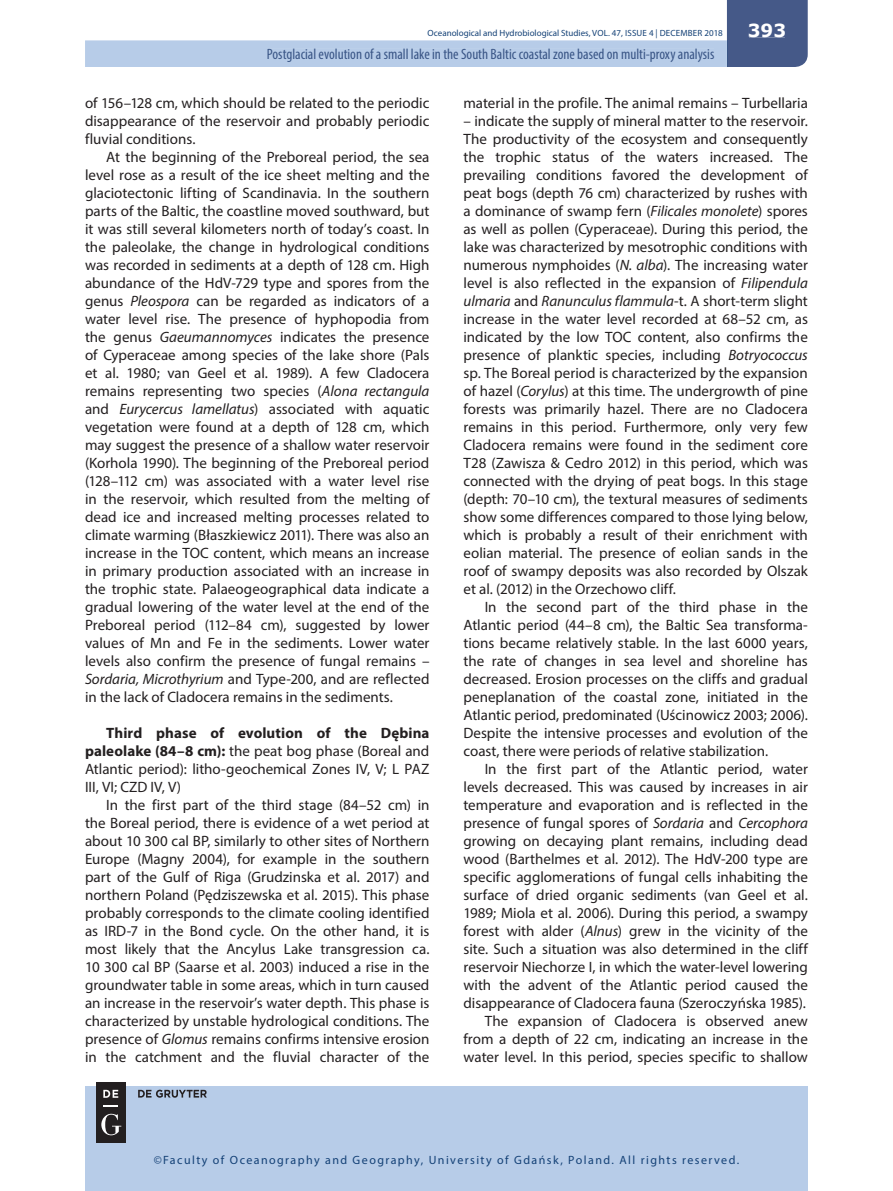
<style>
.page{position:relative;width:893px;height:1191px;background:#fff}
.page>*{position:absolute;margin:0;border:0;box-sizing:border-box;transform-origin:0 0}
.t1{font:700 18px "Verdana";color:#fff}
.t2{font:15px/18px "Myriad Pro";color:#231f20;text-align:justify}
.t3{font:condensed 15px "Myriad Pro";color:#395586}
.t4{font:12px "Myriad Pro";letter-spacing:.12em;color:#144176}
.t5{font:9px "Myriad Pro";color:#144176}
.s1{font-style:italic}
.s2{font-weight:700}
</style>
<div class="page">
<div style="left:85px;top:1086px;width:723px;height:105px;background:#b7cce8"></div>
<svg style="left:85px;top:0;width:723px;height:67px"></svg>
<div style="left:749px;top:24px;width:36px;height:13px;background:#455988"></div>
<div style="left:268px;top:49px;width:446px;height:14px;background:#b7cce8"></div>
<div style="left:96px;top:1081px;width:30px;height:61px;background:#231f20"></div>
<svg style="left:103px;top:1105px;width:15px;height:1px"></svg>
<svg style="left:103px;top:1089px;width:15px;height:8px"></svg>
<svg style="left:101px;top:1113px;width:20px;height:22px"></svg>
<svg style="left:138px;top:1089px;width:69px;height:8px"></svg>
<p class="t5" style="left:428px;top:28px;width:297px">Oceanological and Hydrobiological Studies, VOL. 47, ISSUE 4 | DECEMBER 2018</p>
<p class="t3" style="left:267px;top:45px;width:449px">Postglacial evolution of a small lake in the South Baltic coastal zone based on multi-proxy analysis</p>
<p class="t1" style="left:748px;top:18px;width:40px">393</p>
<p class="t2" style="left:85px;top:94px;width:346px">of 156–128 cm, which should be related to the periodic disappearance of the reservoir and probably periodic fluvial conditions.</p>
<p class="t2" style="left:85px;top:148px;width:346px;text-indent:21px">At the beginning of the Preboreal period, the sea level rose as a result of the ice sheet melting and the glaciotectonic lifting of Scandinavia. In the southern parts of the Baltic, the coastline moved southward, but it was still several kilometers north of today’s coast. In the paleolake, the change in hydrological conditions was recorded in sediments at a depth of 128 cm. High abundance of the HdV-729 type and spores from the genus <span class="s1">Pleospora</span> can be regarded as indicators of a water level rise. The presence of hyphopodia from the genus <span class="s1">Gaeumannomyces</span> indicates the presence of Cyperaceae among species of the lake shore (Pals et al. 1980; van Geel et al. 1989). A few Cladocera remains representing two species (<span class="s1">Alona rectangula </span>and <span class="s1">Eurycercus lamellatus</span>) associated with aquatic vegetation were found at a depth of 128 cm, which may suggest the presence of a shallow water reservoir (Korhola 1990). The beginning of the Preboreal period (128–112 cm) was associated with a water level rise in the reservoir, which resulted from the melting of dead ice and increased melting processes related to climate warming (Błaszkiewicz 2011). There was also an increase in the TOC content, which means an increase in primary production associated with an increase in the trophic state. Palaeogeographical data indicate a gradual lowering of the water level at the end of the Preboreal period (112–84 cm), suggested by lower values of Mn and Fe in the sediments. Lower water levels also confirm the presence of fungal remains – <span class="s1">Sordaria, Microthyrium</span> and Type-200, and are reflected in the lack of Cladocera remains in the sediments.</p>
<p class="t2" style="left:85px;top:724px;width:346px;text-indent:21px"><span class="s2">Third phase of evolution of the Dębina paleolake (84–8 cm):</span> the peat bog phase (Boreal and Atlantic period): litho-geochemical Zones IV, V; L PAZ III, VI; CZD IV, V)</p>
<p class="t2" style="left:85px;top:796px;width:346px;text-indent:21px">In the first part of the third stage (84–52 cm) in the Boreal period, there is evidence of a wet period at about 10 300 cal BP, similarly to other sites of Northern Europe (Magny 2004), for example in the southern part of the Gulf of Riga (Grudzinska et al. 2017) and northern Poland (Pędziszewska et al. 2015). This phase probably corresponds to the climate cooling identified as IRD-7 in the Bond cycle. On the other hand, it is most likely that the Ancylus Lake transgression ca.<br>10 300 cal BP (Saarse et al. 2003) induced a rise in the groundwater table in some areas, which in turn caused an increase in the reservoir’s water depth. This phase is characterized by unstable hydrological conditions. The presence of <span class="s1">Glomus</span> remains confirms intensive erosion in the catchment and the fluvial character of the</p>
<p class="t2" style="left:463px;top:94px;width:346px">material in the profile. The animal remains – Turbellaria</p>
<p class="t2" style="left:463px;top:112px;width:346px">– indicate the supply of mineral matter to the reservoir.<br>The productivity of the ecosystem and consequently the trophic status of the waters increased. The prevailing conditions favored the development of peat bogs (depth 76 cm) characterized by rushes with a dominance of swamp fern (<span class="s1">Filicales monolete</span>) spores as well as pollen (Cyperaceae). During this period, the lake was characterized by mesotrophic conditions with numerous nymphoides (<span class="s1">N. alba</span>). The increasing water level is also reflected in the expansion of <span class="s1">Filipendula ulmaria</span> and <span class="s1">Ranunculus flammula</span>-t. A short-term slight increase in the water level recorded at 68–52 cm, as indicated by the low TOC content, also confirms the presence of planktic species, including <span class="s1">Botryococcus </span>sp. The Boreal period is characterized by the expansion of hazel (<span class="s1">Corylus</span>) at this time. The undergrowth of pine forests was primarily hazel. There are no Cladocera remains in this period. Furthermore, only very few Cladocera remains were found in the sediment core T28 (Zawisza &amp; Cedro 2012) in this period, which was connected with the drying of peat bogs. In this stage (depth: 70–10 cm), the textural measures of sediments show some differences compared to those lying below, which is probably a result of their enrichment with eolian material. The presence of eolian sands in the roof of swampy deposits was also recorded by Olszak et al. (2012) in the Orzechowo cliff.</p>
<p class="t2" style="left:463px;top:598px;width:346px;text-indent:21px">In the second part of the third phase in the Atlantic period (44–8 cm), the Baltic Sea transforma&shy;tions became relatively stable. In the last 6000 years, the rate of changes in sea level and shoreline has decreased. Erosion processes on the cliffs and gradual peneplanation of the coastal zone, initiated in the Atlantic period, predominated (Uścinowicz 2003; 2006).<br>Despite the intensive processes and evolution of the coast, there were periods of relative stabilization.</p>
<p class="t2" style="left:463px;top:760px;width:346px;text-align:right">In the first part of the Atlantic period, water levels decreased. This was caused by increases in air temperature and evaporation and is reflected in the presence of fungal spores of <span class="s1">Sordaria</span> and <span class="s1">Cercophora </span>growing on decaying plant remains, including dead wood (Barthelmes et al. 2012). The HdV-200 type are specific agglomerations of fungal cells inhabiting the surface of dried organic sediments (van Geel et al.<br>1989; Miola et al. 2006). During this period, a swampy forest with alder (<span class="s1">Alnus</span>) grew in the vicinity of the site. Such a situation was also determined in the cliff reservoir Niechorze I, in which the water-level lowering with the advent of the Atlantic period caused the disappearance of Cladocera fauna (Szeroczyńska 1985).<br>The expansion of Cladocera is observed anew from a depth of 22 cm, indicating an increase in the water level. In this period, species specific to shallow</p>
<p class="t4" style="left:154px;top:1152px;width:587px">©Faculty of Oceanography and Geography, University of Gdańsk, Poland. All rights reserved.</p>
</div>
